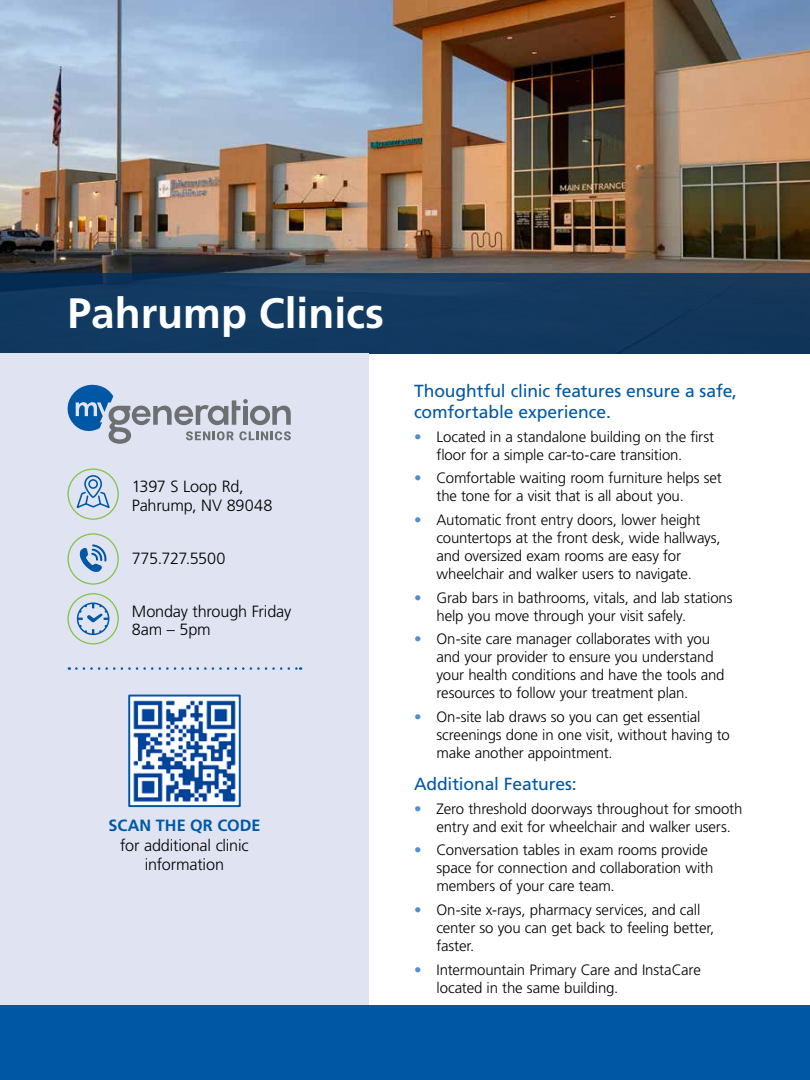
<style>
.page{position:relative;width:810px;height:1080px;background:#fff}
.page>*{position:absolute;margin:0;border:0;box-sizing:border-box;transform-origin:0 0}
.t1{font:700 42.5px "Frutiger LT Std";color:#fff}
.t2{font:17.5px/21px "Frutiger LT Std";letter-spacing:-.005em;color:#0058a4}
.t3{font:300 16.25px/18.8px "Frutiger LT Std";letter-spacing:-.01em;color:#000}
.t4{font:700 16.25px "Frutiger LT Std";color:#0058a4}
.t5{font:300 15px/18px "Frutiger LT Std";letter-spacing:-.01em;color:#000}
.s1{font-weight:400;color:#5091cd}
</style>
<div class="page">
<div style="left:0;top:1005px;width:810px;height:75px;background:#0058a4"></div>
<img style="left:0;top:0;width:810px;height:273px">
<div style="left:0;top:273px;width:810px;height:81px;background:#123960"></div>
<div style="left:0;top:354px;width:369px;height:651px;background:#dfe3f2"></div>
<svg style="left:68px;top:385px;width:223px;height:58px"></svg>
<img style="left:131px;top:698px;width:107px;height:106px">
<div style="left:128px;top:695px;width:113px;height:112px;border:2px solid #0058a4"></div>
<svg style="left:75px;top:474px;width:36px;height:34px"></svg>
<svg style="left:75px;top:602px;width:35px;height:33px"></svg>
<div style="left:67px;top:468px;width:52px;height:52px;border:1px solid #82c341;border-radius:50%"></div>
<div style="left:67px;top:533px;width:52px;height:52px;border:1px solid #82c341;border-radius:50%"></div>
<div style="left:67px;top:593px;width:52px;height:51px;border:1px solid #82c341;border-radius:50%"></div>
<svg style="left:76px;top:667px;width:225px;height:3px"></svg>
<svg style="left:80px;top:544px;width:27px;height:28px"></svg>
<h1 class="t1" style="left:68px;top:289px;width:318px">Pahrump Clinics</h1>
<p class="t3" style="left:132px;top:478px;width:142px">1397 S Loop Rd,<br>Pahrump, NV 89048</p>
<p class="t3" style="left:132px;top:549px;width:95px">775.727.5500</p>
<p class="t3" style="left:132px;top:602px;width:161px">Monday through Friday<br>8am – 5pm</p>
<p class="t4" style="left:108px;top:816px;width:154px">SCAN THE QR CODE</p>
<p class="t3" style="left:120px;top:836px;width:130px;line-height:19.5px;text-align:center">for additional clinic information</p>
<p class="t2" style="left:414px;top:381px;width:325px">Thoughtful clinic features ensure a safe, comfortable experience.</p>
<p class="t5" style="left:437px;top:428px;width:279px;text-indent:-22px"><span class="s1">•</span> Located in a standalone building on the first floor for a simple car-to-care transition.</p>
<p class="t5" style="left:437px;top:469px;width:287px;text-indent:-22px"><span class="s1">•</span> Comfortable waiting room furniture helps set the tone for a visit that is all about you.</p>
<p class="t5" style="left:437px;top:511px;width:286px;text-indent:-22px"><span class="s1">•</span> Automatic front entry doors, lower height countertops at the front desk, wide hallways, and oversized exam rooms are easy for wheelchair and walker users to navigate.</p>
<p class="t5" style="left:437px;top:589px;width:298px;text-indent:-22px"><span class="s1">•</span> Grab bars in bathrooms, vitals, and lab stations help you move through your visit safely.</p>
<p class="t5" style="left:437px;top:630px;width:290px;text-indent:-22px"><span class="s1">•</span> On-site care manager collaborates with you and your provider to ensure you understand your health conditions and have the tools and resources to follow your treatment plan.</p>
<p class="t5" style="left:437px;top:708px;width:295px;text-indent:-22px"><span class="s1">•</span> On-site lab draws so you can get essential screenings done in one visit, without having to make another appointment.</p>
<p class="t2" style="left:414px;top:774px;width:164px">Additional Features:</p>
<p class="t5" style="left:437px;top:800px;width:308px;text-indent:-22px"><span class="s1">•</span> Zero threshold doorways throughout for smooth entry and exit for wheelchair and walker users.</p>
<p class="t5" style="left:437px;top:841px;width:278px;text-indent:-22px"><span class="s1">•</span> Conversation tables in exam rooms provide space for connection and collaboration with members of your care team.</p>
<p class="t5" style="left:437px;top:901px;width:279px;text-indent:-22px"><span class="s1">•</span> On-site x-rays, pharmacy services, and call center so you can get back to feeling better, faster.</p>
<p class="t5" style="left:437px;top:961px;width:266px;text-indent:-22px"><span class="s1">•</span> Intermountain Primary Care and InstaCare located in the same building.</p>
</div>
